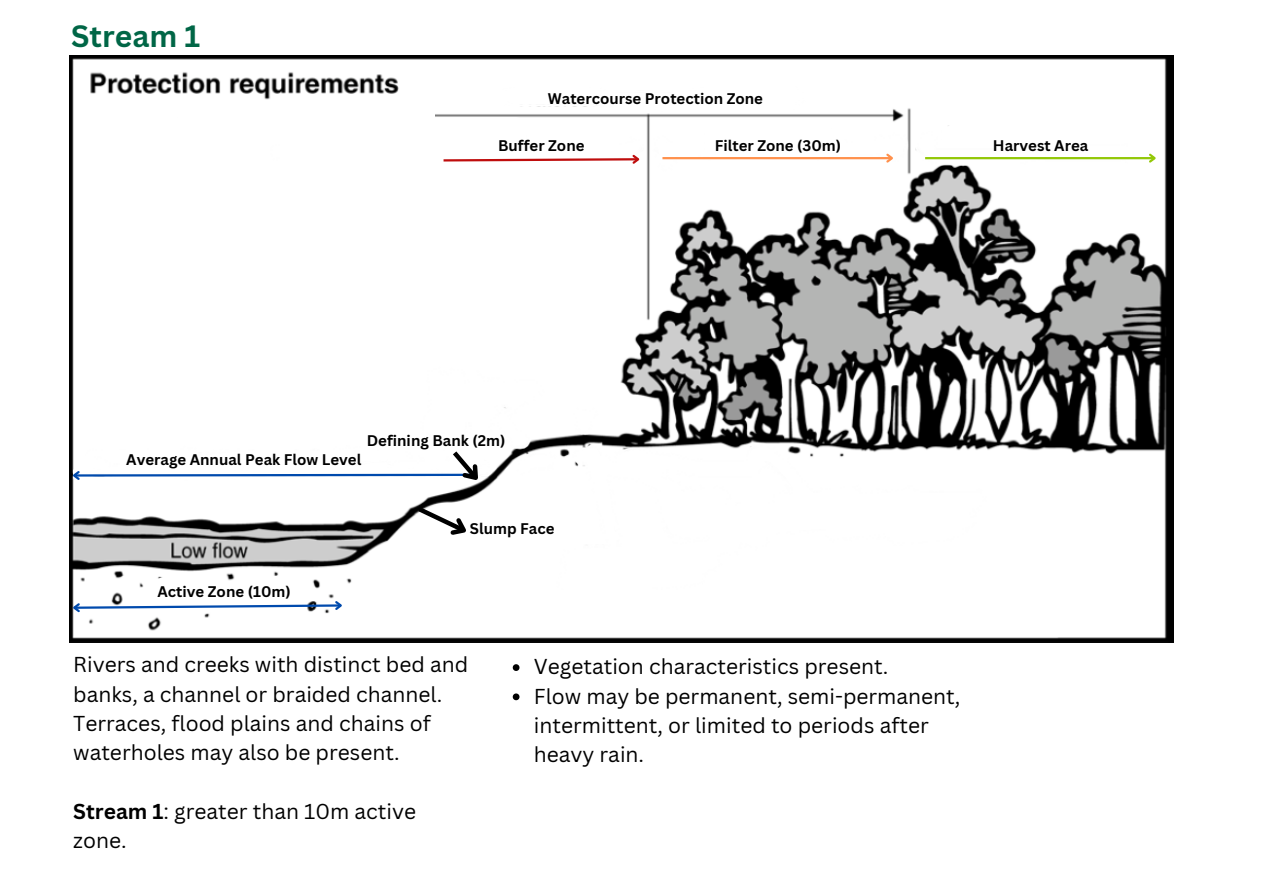
<style>
.page{position:relative;width:1263px;height:894px;background:#fff}
.page>*{position:absolute;margin:0;border:0;box-sizing:border-box;transform-origin:0 0}
.t1{font:700 30px "Canva Sans";color:#006646}
.t2{font:21px/29.2px "Canva Sans";color:#000}
.t3{font:700 15px "Canva Sans";color:#000}
.s1{font-weight:700}
</style>
<div class="page">
<img style="left:69px;top:55px;width:1105px;height:587px">
<img style="left:151px;top:578px;width:127px;height:20px">
<img style="left:270px;top:131px;width:864px;height:458px">
<svg style="left:70px;top:598px;width:275px;height:16px"></svg>
<img style="left:86px;top:444px;width:338px;height:2px">
<hr style="left:662px;top:157px;width:230px;height:2px;background:#ff914d">
<svg style="left:884px;top:155px;width:12px;height:10px"></svg>
<hr style="left:925px;top:157px;width:229px;height:2px;background:#93c808">
<svg style="left:1147px;top:152px;width:11px;height:13px"></svg>
<img style="left:358px;top:118px;width:735px;height:37px">
<svg style="left:70px;top:446px;width:421px;height:46px"></svg>
<svg style="left:413px;top:503px;width:63px;height:42px"></svg>
<img style="left:503px;top:86px;width:302px;height:26px">
<svg style="left:441px;top:153px;width:201px;height:13px"></svg>
<div style="left:132px;top:107px;width:106px;height:30px;background:#fff"></div>
<svg style="left:161px;top:99px;width:274px;height:37px"></svg>
<svg style="left:513px;top:664px;width:6px;height:6px"></svg>
<svg style="left:513px;top:693px;width:6px;height:7px"></svg>
<p class="t1" style="left:71px;top:15px;width:130px">Stream 1</p>
<p class="t3" style="left:548px;top:87px;width:217px">Watercourse Protection Zone</p>
<p class="t3" style="left:498px;top:134px;width:88px">Buffer Zone</p>
<p class="t3" style="left:715px;top:134px;width:128px">Filter Zone (30m)</p>
<p class="t3" style="left:993px;top:134px;width:97px">Harvest Area</p>
<p class="t3" style="left:367px;top:430px;width:140px">Defining Bank (2m)</p>
<p class="t3" style="left:126px;top:448px;width:237px">Average Annual Peak Flow Level</p>
<p class="t3" style="left:158px;top:580px;width:135px">Active Zone (10m)</p>
<p class="t3" style="left:470px;top:518px;width:86px">Slump Face</p>
<p class="t2" style="left:73px;top:649px;width:397px">Rivers and creeks with distinct bed and banks, a channel or braided channel.<br>Terraces, flood plains and chains of waterholes may also be present.</p>
<p class="t2" style="left:73px;top:795px;width:344px"><span class="s1">Stream 1</span>: greater than 10m active zone.</p>
<p class="t2" style="left:534px;top:651px;width:356px">Vegetation characteristics present.</p>
<p class="t2" style="left:534px;top:680px;width:428px">Flow may be permanent, semi-permanent, intermittent, or limited to periods after heavy rain.</p>
</div>
